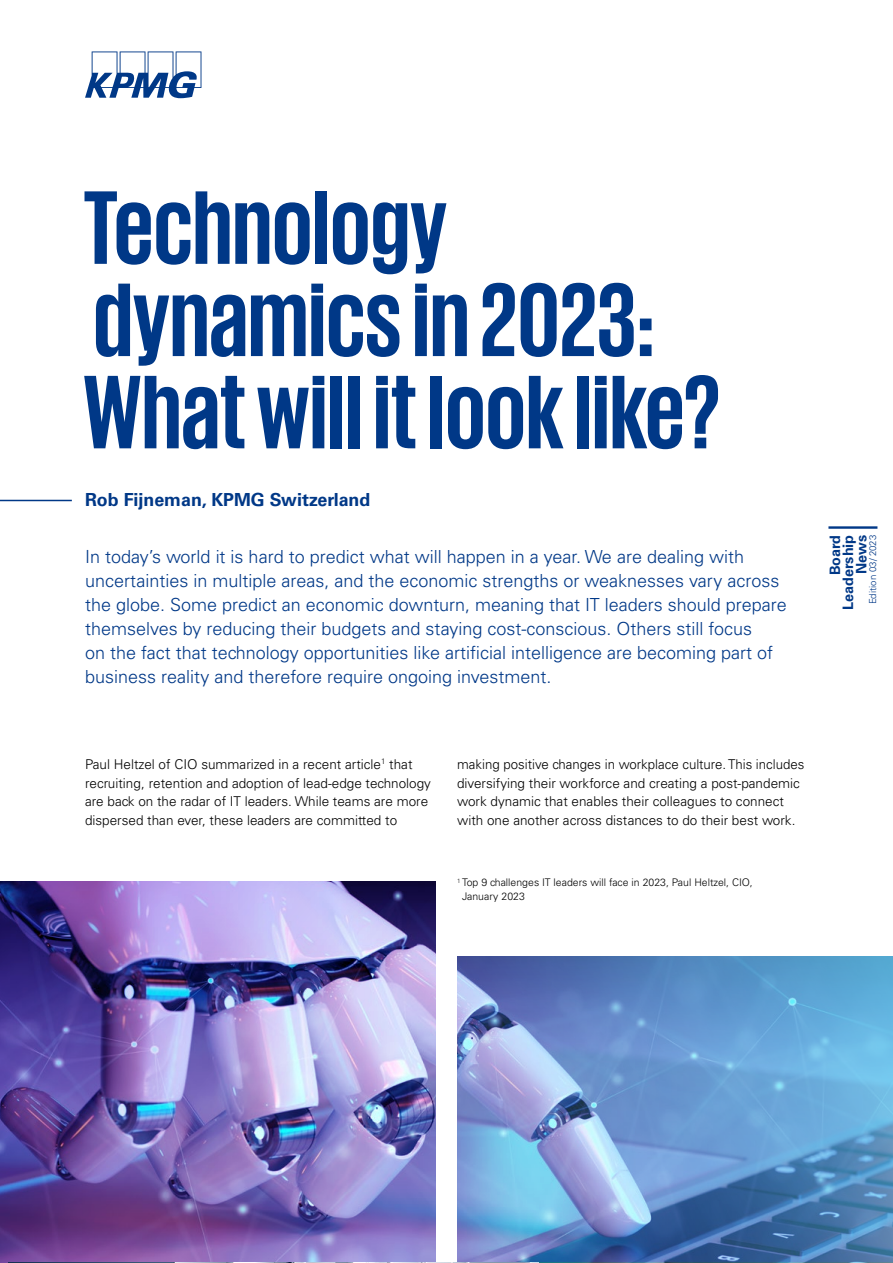
<style>
.page{position:relative;width:893px;height:1263px;background:#fff}
.page>*{position:absolute;margin:0;border:0;box-sizing:border-box;transform-origin:0 0}
.t1{font:700 106.8px/92.2px "KPMG";color:#003887}
.t2{font:300 18px/24px "Univers LT Std";color:#003887}
.t3{font:700 18px "Univers LT Std";color:#003887}
.t4{font:700 14.4px/13.2px "Univers LT Std";color:#003887;text-align:right}
.t5{font:300 13.5px/18.8px "Univers LT Std";color:#000}
.t6{font:300 10.5px/14.1px "Univers LT Std";color:#000}
.t7{font:300 9.6px "Univers LT Std";color:#003887}
</style>
<div class="page">
<svg style="left:85px;top:51px;width:116px;height:47px"></svg>
<hr style="left:828px;top:526px;width:49px;height:3px;background:#003887">
<hr style="left:0;top:500px;width:72px;height:1px;background:#003887">
<img style="left:9px;top:1262px;width:530px;height:1px">
<img style="left:0;top:881px;width:436px;height:382px">
<img style="left:457px;top:956px;width:436px;height:307px">
<h1 class="t1" style="left:83px;top:178px;width:639px">Technology dynamics in 2023:<br>What will it look like?</h1>
<p class="t3" style="left:85px;top:489px;width:287px">Rob Fijneman, KPMG Switzerland</p>
<p class="t2" style="left:85px;top:545px;width:703px">In today’s world it is hard to predict what will happen in a year. We are dealing with uncertainties in multiple areas, and the economic strengths or weaknesses vary across the globe. Some predict an economic downturn, meaning that IT leaders should prepare themselves by reducing their budgets and staying cost-conscious. Others still focus<br>on the fact that technology opportunities like artificial intelligence are becoming part of business reality and therefore require ongoing investment.</p>
<p class="t4" style="left:828px;top:610px;width:77px;rotate:-90deg">Board<br>Leadership<br>News</p>
<p class="t7" style="left:867px;top:604px;width:71px;rotate:-90deg">Edition 03/ 2023</p>
<p class="t5" style="left:85px;top:755px;width:347px">Paul Heltzel of CIO summarized in a recent article<sup>1</sup> that recruiting, retention and adoption of lead-edge technology are back on the radar of IT leaders. While teams are more dispersed than ever, these leaders are committed to</p>
<p class="t5" style="left:457px;top:755px;width:349px">making positive changes in workplace culture. This includes diversifying their workforce and creating a post-pandemic work dynamic that enables their colleagues to connect with one another across distances to do their best work.</p>
<p class="t6" style="left:462px;top:875px;width:292px;text-indent:-5px"><sup>1</sup> Top 9 challenges IT leaders will face in 2023, Paul Heltzel, CIO,<br>January 2023</p>
</div>
